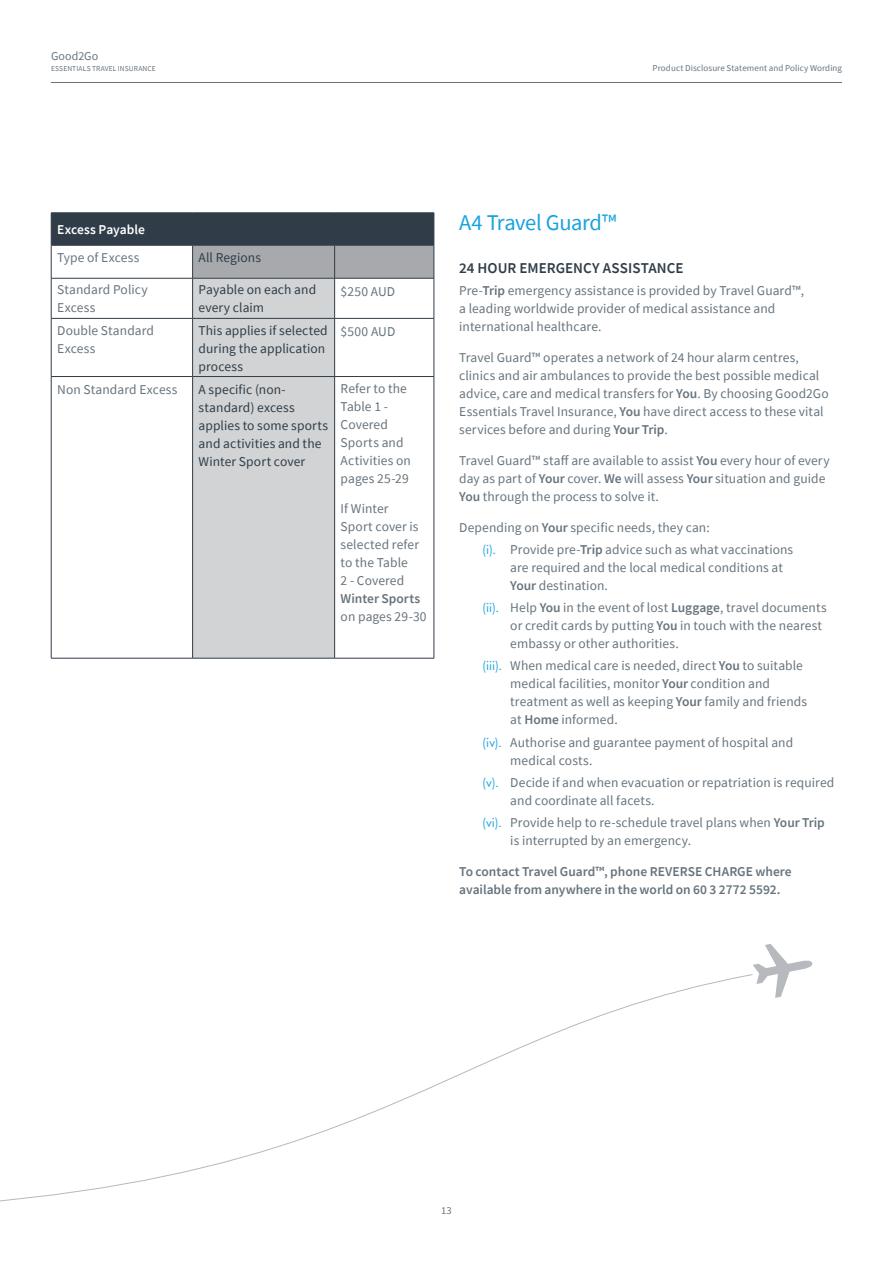
<style>
.page{position:relative;width:893px;height:1263px;background:#fff}
.page>*{position:absolute;margin:0;border:0;box-sizing:border-box;transform-origin:0 0}
.t1{font:22.5px "Source Sans Pro";letter-spacing:-.015em;color:#19a3dd}
.t2{font:600 15px "Source Sans Pro";letter-spacing:.005em;color:#303d48}
.t3{font:13.5px/18px "Source Sans Pro";letter-spacing:.005em;color:#67747d}
.t4{font:13.5px/18px "Source Sans Pro";letter-spacing:.005em;color:#303d48}
.t5{font:600 13.5px/18px "Source Sans Pro";color:#67747d}
.t6{font:600 13.5px "Source Sans Pro";color:#fff}
.t7{font:12px "Source Sans Pro";letter-spacing:.005em;color:#67747d}
.t8{font:10.5px "Source Sans Pro";color:#67747d}
.t9{font:9px "Source Sans Pro";letter-spacing:.01em;color:#67747d}
.t10{font:7.5px "Source Sans Pro";letter-spacing:.01em;color:#67747d}
.s1{font-weight:600}
.s2{font-family:"AIG Futura";font-size:12.75px;color:#19a3dd}
</style>
<div class="page">
<hr style="left:51px;top:82px;width:791px;height:1px;background:#67747d">
<svg style="left:52px;top:214px;width:382px;height:64px"></svg>
<div style="left:193px;top:279px;width:141px;height:379px;background:#d1d3d4"></div>
<hr style="left:51px;top:213px;width:142px;height:1px;background:#303d48">
<hr style="left:51px;top:213px;width:1px;height:32px;background:#303d48">
<hr style="left:193px;top:213px;width:142px;height:1px;background:#303d48">
<hr style="left:335px;top:213px;width:99px;height:1px;background:#303d48">
<hr style="left:334px;top:213px;width:1px;height:32px;background:#303d48">
<hr style="left:434px;top:213px;width:1px;height:32px;background:#303d48">
<hr style="left:51px;top:245px;width:142px;height:1px;background:#303d48">
<hr style="left:193px;top:245px;width:142px;height:1px;background:#303d48">
<hr style="left:335px;top:245px;width:99px;height:1px;background:#303d48">
<hr style="left:51px;top:245px;width:1px;height:33px;background:#303d48">
<hr style="left:192px;top:245px;width:1px;height:33px;background:#303d48">
<hr style="left:334px;top:245px;width:1px;height:33px;background:#303d48">
<hr style="left:434px;top:245px;width:1px;height:33px;background:#303d48">
<hr style="left:51px;top:278px;width:142px;height:1px;background:#303d48">
<hr style="left:51px;top:278px;width:1px;height:40px;background:#303d48">
<hr style="left:193px;top:278px;width:142px;height:1px;background:#303d48">
<hr style="left:192px;top:278px;width:1px;height:40px;background:#303d48">
<hr style="left:335px;top:278px;width:99px;height:1px;background:#303d48">
<hr style="left:334px;top:278px;width:1px;height:40px;background:#303d48">
<hr style="left:434px;top:278px;width:1px;height:40px;background:#303d48">
<hr style="left:51px;top:318px;width:142px;height:1px;background:#303d48">
<hr style="left:51px;top:319px;width:1px;height:57px;background:#303d48">
<hr style="left:193px;top:318px;width:142px;height:1px;background:#303d48">
<hr style="left:192px;top:319px;width:1px;height:57px;background:#303d48">
<hr style="left:335px;top:318px;width:99px;height:1px;background:#303d48">
<hr style="left:334px;top:319px;width:1px;height:57px;background:#303d48">
<hr style="left:434px;top:319px;width:1px;height:57px;background:#303d48">
<hr style="left:51px;top:376px;width:142px;height:1px;background:#303d48">
<hr style="left:51px;top:377px;width:1px;height:281px;background:#303d48">
<hr style="left:193px;top:376px;width:142px;height:1px;background:#303d48">
<hr style="left:192px;top:377px;width:1px;height:281px;background:#303d48">
<hr style="left:335px;top:376px;width:99px;height:1px;background:#303d48">
<hr style="left:334px;top:377px;width:1px;height:281px;background:#303d48">
<hr style="left:434px;top:377px;width:1px;height:281px;background:#303d48">
<hr style="left:51px;top:658px;width:142px;height:1px;background:#303d48">
<hr style="left:193px;top:658px;width:142px;height:1px;background:#303d48">
<hr style="left:335px;top:658px;width:99px;height:1px;background:#303d48">
<svg style="left:753px;top:944px;width:60px;height:54px"></svg>
<svg style="left:0;top:974px;width:753px;height:228px"></svg>
<p class="t7" style="left:51px;top:48px;width:49px">Good2Go</p>
<p class="t10" style="left:51px;top:63px;width:106px">ESSENTIALS TRAVEL INSURANCE</p>
<p class="t9" style="left:652px;top:62px;width:191px">Product Disclosure Statement and Policy Wording</p>
<p class="t6" style="left:57px;top:221px;width:89px">Excess Payable</p>
<p class="t3" style="left:57px;top:248px;width:84px">Type of Excess</p>
<p class="t4" style="left:199px;top:248px;width:64px">All Regions</p>
<p class="t3" style="left:57px;top:281px;width:92px">Standard Policy<br>Excess</p>
<p class="t4" style="left:199px;top:281px;width:119px">Payable on each and every claim</p>
<p class="t3" style="left:341px;top:282px;width:56px">$250 AUD</p>
<p class="t3" style="left:57px;top:321px;width:98px">Double Standard<br>Excess</p>
<p class="t4" style="left:199px;top:321px;width:131px">This applies if selected during the application process</p>
<p class="t3" style="left:341px;top:322px;width:56px">$500 AUD</p>
<p class="t3" style="left:57px;top:381px;width:122px">Non Standard Excess</p>
<p class="t4" style="left:199px;top:381px;width:131px">A specific (non&shy;standard) excess applies to some sports and activities and the<br>Winter Sport cover</p>
<p class="t3" style="left:341px;top:379px;width:72px">Refer to the<br>Table 1 -<br>Covered<br>Sports and<br>Activities on pages 25-29</p>
<p class="t3" style="left:341px;top:500px;width:80px">If Winter<br>Sport cover is selected refer to the Table<br>2 - Covered</p>
<p class="t5" style="left:341px;top:590px;width:81px">Winter Sports</p>
<p class="t3" style="left:341px;top:608px;width:88px">on pages 29-30</p>
<h1 class="t1" style="left:459px;top:208px;width:159px">A4 Travel Guard™</h1>
<p class="t2" style="left:459px;top:258px;width:226px">24 HOUR EMERGENCY ASSISTANCE</p>
<p class="t3" style="left:459px;top:282px;width:346px">Pre-<span class="s1">Trip</span> emergency assistance is provided by Travel Guard™, a leading worldwide provider of medical assistance and international healthcare.</p>
<p class="t3" style="left:459px;top:348px;width:371px">Travel Guard™ operates a network of 24 hour alarm centres, clinics and air ambulances to provide the best possible medical advice, care and medical transfers for <span class="s1">You</span>. By choosing Good2Go Essentials Travel Insurance, <span class="s1">You</span> have direct access to these vital services before and during <span class="s1">Your Trip</span>.</p>
<p class="t3" style="left:459px;top:451px;width:372px">Travel Guard™ staff are available to assist <span class="s1">You</span> every hour of every day as part of <span class="s1">Your</span> cover. <span class="s1">We</span> will assess <span class="s1">Your</span> situation and guide<br><span class="s1">You</span> through the process to solve it.</p>
<p class="t3" style="left:483px;top:516px;width:312px;line-height:22.4px;text-indent:-23px">Depending on <span class="s1">Your</span> specific needs, they can:<br><span class="s2">(i).</span> Provide pre-<span class="s1">Trip</span> advice such as what vaccinations</p>
<p class="t3" style="left:510px;top:558px;width:274px">are required and the local medical conditions at<br><span class="s1">Your</span> destination.</p>
<p class="t3" style="left:510px;top:598px;width:318px;text-indent:-28px"><span class="s2">(ii).</span> Help <span class="s1">You</span> in the event of lost <span class="s1">Luggage</span>, travel documents or credit cards by putting <span class="s1">You</span> in touch with the nearest embassy or other authorities.</p>
<p class="t3" style="left:510px;top:657px;width:298px;text-indent:-28px"><span class="s2">(iii).</span> When medical care is needed, direct <span class="s1">You</span> to suitable medical facilities, monitor <span class="s1">Your</span> condition and treatment as well as keeping <span class="s1">Your</span> family and friends at <span class="s1">Home</span> informed.</p>
<p class="t3" style="left:510px;top:733px;width:284px;text-indent:-28px"><span class="s2">(iv).</span> Authorise and guarantee payment of hospital and medical costs.</p>
<p class="t3" style="left:510px;top:773px;width:326px;text-indent:-28px"><span class="s2">(v).</span> Decide if and when evacuation or repatriation is required and coordinate all facets.</p>
<p class="t3" style="left:510px;top:813px;width:316px;text-indent:-28px"><span class="s2">(vi).</span> Provide help to re-schedule travel plans when <span class="s1">Your Trip </span>is interrupted by an emergency.</p>
<p class="t5" style="left:459px;top:862px;width:334px">To contact Travel Guard™, phone REVERSE CHARGE where available from anywhere in the world on 60 3 2772 5592.</p>
<p class="t8" style="left:441px;top:1204px;width:12px">13</p>
</div>
